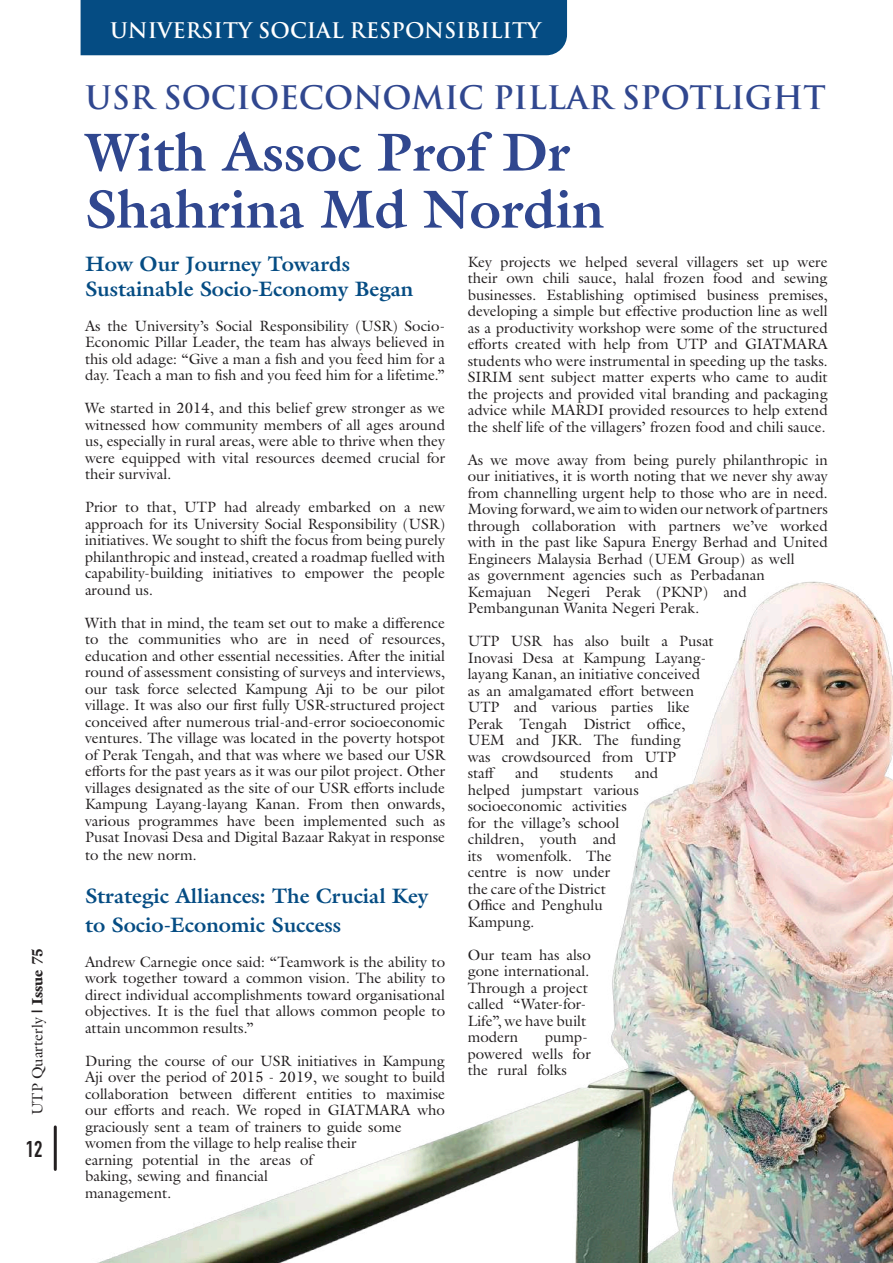
<style>
.page{position:relative;width:893px;height:1263px;background:#fff}
.page>*{position:absolute;margin:0;border:0;box-sizing:border-box;transform-origin:0 0}
.t1{font:700 54px/57px "Galliard Pro";color:#30478f}
.t2{font:700 31.5px "Trajan Pro";color:#30478f}
.t3{font:700 22.5px "DIN Condensed";color:#231f20}
.t4{font:700 21px/25.2px "Galliard Pro";color:#054c83}
.t5{font:700 21px "Trajan Pro";color:#fff}
.t6{font:15px/16.5px "Galliard Pro";color:#231f20;text-align:justify}
.s1{font-weight:900}
</style>
<div class="page">
<div style="left:81px;top:0;width:486px;height:55px;background:#054c83"></div>
<img style="left:97px;top:581px;width:796px;height:682px">
<hr style="left:54px;top:1127px;width:3px;height:42px;background:#231f20">
<p class="t6" style="left:29px;top:1115px;width:169px;rotate:-90deg">UTP Quarterly <span class="s1">| Issue 75</span></p>
<h3 class="t3" style="left:26px;top:1134px;width:18px">12</h3>
<h3 class="t5" style="left:110px;top:17px;width:433px">UNIVERSITY SOCIAL RESPONSIBILITY</h3>
<h2 class="t2" style="left:85px;top:78px;width:742px">USR SOCIOECONOMIC PILLAR SPOTLIGHT</h2>
<h1 class="t1" style="left:85px;top:123px;width:521px">With Assoc Prof Dr<br>Shahrina Md Nordin</h1>
<h3 class="t4" style="left:85px;top:251px;width:330px">How Our Journey Towards<br>Sustainable Socio-Economy Began</h3>
<p class="t6" style="left:85px;top:317px;width:362px">As the University’s Social Responsibility (USR) Socio-Economic Pillar Leader, the team has always believed in this old adage: “Give a man a fish and you feed him for a day. Teach a man to fish and you feed him for a lifetime.”</p>
<p class="t6" style="left:85px;top:399px;width:362px">We started in 2014, and this belief grew stronger as we witnessed how community members of all ages around us, especially in rural areas, were able to thrive when they were equipped with vital resources deemed crucial for their survival.</p>
<p class="t6" style="left:85px;top:498px;width:362px">Prior to that, UTP had already embarked on a new approach for its University Social Responsibility (USR) initiatives. We sought to shift the focus from being purely philanthropic and instead, created a roadmap fuelled with capability-building initiatives to empower the people around us.</p>
<p class="t6" style="left:85px;top:614px;width:362px">With that in mind, the team set out to make a difference to the communities who are in need of resources, education and other essential necessities. After the initial round of assessment consisting of surveys and interviews, our task force selected Kampung Aji to be our pilot village. It was also our first fully USR-structured project conceived after numerous trial-and-error socioeconomic ventures. The village was located in the poverty hotspot of Perak Tengah, and that was where we based our USR efforts for the past years as it was our pilot project. Other villages designated as the site of our USR efforts include Kampung Layang-layang Kanan. From then onwards, various programmes have been implemented such as Pusat Inovasi Desa and Digital Bazaar Rakyat in response</p>
<p class="t6" style="left:85px;top:846px;width:113px">to the new norm.</p>
<h3 class="t4" style="left:85px;top:881px;width:345px;line-height:28.8px">Strategic Alliances: The Crucial Key to Socio-Economic Success</h3>
<p class="t6" style="left:85px;top:953px;width:362px">Andrew Carnegie once said: “Teamwork is the ability to work together toward a common vision. The ability to direct individual accomplishments toward organisational objectives. It is the fuel that allows common people to attain uncommon results.”</p>
<p class="t6" style="left:85px;top:1052px;width:362px;text-align:left">During the course of our USR initiatives in Kampung Aji over the period of 2015 - 2019, we sought to build collaboration between different entities to maximise our efforts and reach. We roped in GIATMARA who graciously sent a team of trainers to guide some women from the village to help realise their<br>earning potential in the areas of<br>baking, sewing and financial<br>management.</p>
<p class="t6" style="left:468px;top:253px;width:362px">Key projects we helped several villagers set up were their own chili sauce, halal frozen food and sewing businesses. Establishing optimised business premises, developing a simple but effective production line as well as a productivity workshop were some of the structured efforts created with help from UTP and GIATMARA students who were instrumental in speeding up the tasks.<br>SIRIM sent subject matter experts who came to audit the projects and provided vital branding and packaging advice while MARDI provided resources to help extend the shelf life of the villagers’ frozen food and chili sauce.</p>
<p class="t6" style="left:468px;top:451px;width:362px;text-align:left">As we move away from being purely philanthropic in our initiatives, it is worth noting that we never shy away from channelling urgent help to those who are in need.<br>Moving forward, we aim to widen our network of partners through collaboration with partners we’ve worked with in the past like Sapura Energy Berhad and United Engineers Malaysia Berhad (UEM Group) as well<br>as government agencies such as Perbadanan Kemajuan Negeri Perak (PKNP) and Pembangunan Wanita Negeri Perak.</p>
<p class="t6" style="left:468px;top:632px;width:247px;text-align:left">UTP USR has also built a Pusat<br>Inovasi Desa at Kampung Layang&shy;layang Kanan, an initiative conceived as an amalgamated effort between<br>UTP and various parties like<br>Perak Tengah District office,<br>UEM and JKR. The funding<br>was crowdsourced from UTP<br>staff</p>
<p class="t6" style="left:468px;top:764px;width:192px;text-align:left;text-indent:167px">and helped jumpstart various socioeconomic activities<br>for the village’s school children, youth and<br>its womenfolk. The<br>centre is now under<br>the care of the District<br>Office and Penghulu<br>Kampung.</p>
<p class="t6" style="left:468px;top:946px;width:124px;text-align:left">Our team has also gone international.<br>Through a project called “Water-for-<br>Life”, we have built modern</p>
<p class="t6" style="left:515px;top:764px;width:25px">and</p>
<p class="t6" style="left:560px;top:764px;width:55px">students</p>
<p class="t6" style="left:468px;top:1028px;width:124px;text-align:left;text-indent:77px">pump&shy;powered wells for the rural folks</p>
</div>
